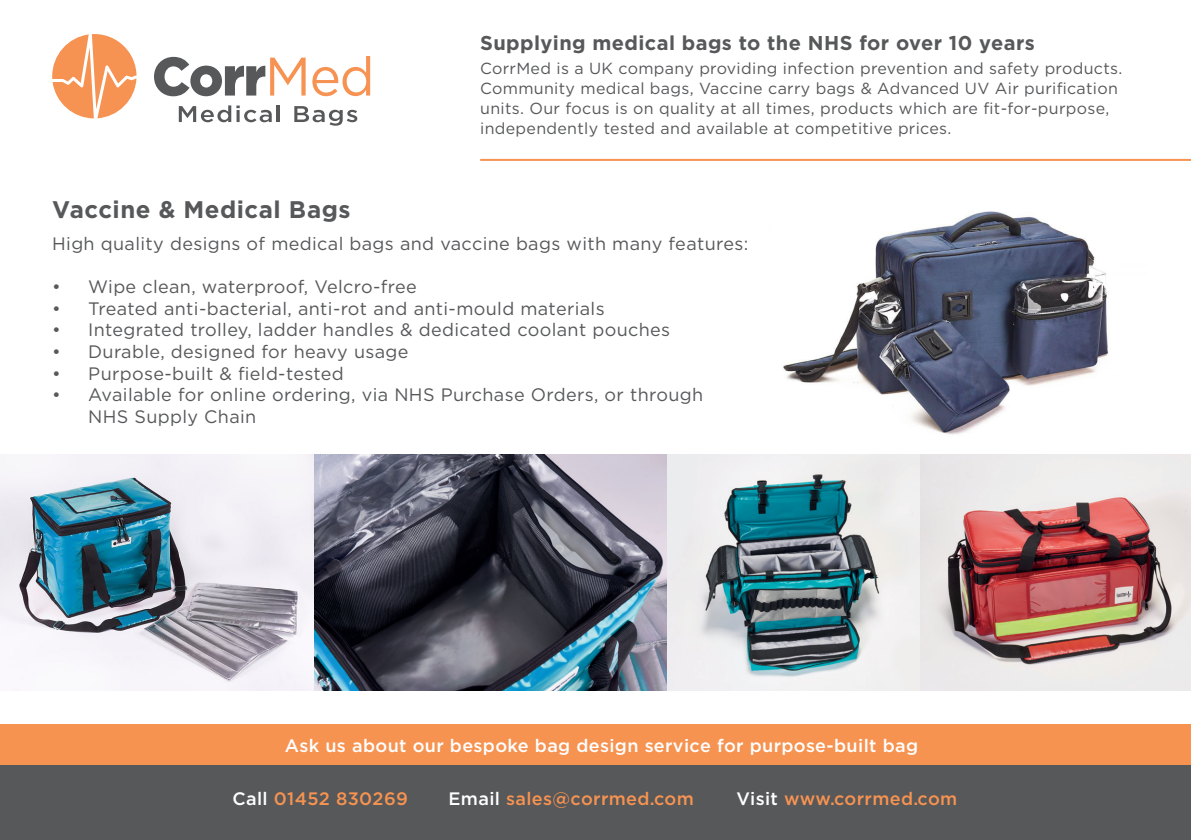
<style>
.page{position:relative;width:1191px;height:840px;background:#fff}
.page>*{position:absolute;margin:0;border:0;box-sizing:border-box;transform-origin:0 0}
.t1{font:700 24px "Gotham";letter-spacing:.02em;color:#57585a}
.t2{font:700 20px "Gotham";letter-spacing:.02em;color:#57585a}
.t3{font:18px/21.6px "Gotham";letter-spacing:.02em;color:#57585a}
.t4{font:500 18px "Gotham";letter-spacing:.02em;color:#f69351}
.t5{font:500 18px "Gotham";letter-spacing:.02em;color:#fff}
.t6{font:16px/20px "Gotham";letter-spacing:.02em;color:#57585a}
.s1{color:#fff}
</style>
<div class="page">
<img style="left:783px;top:211px;width:325px;height:224px">
<svg style="left:154px;top:57px;width:152px;height:39px"></svg>
<svg style="left:312px;top:56px;width:58px;height:40px"></svg>
<svg style="left:52px;top:34px;width:84px;height:84px"></svg>
<svg style="left:179px;top:105px;width:93px;height:17px"></svg>
<hr style="left:277px;top:105px;width:3px;height:17px;background:#57585a">
<svg style="left:294px;top:106px;width:63px;height:20px"></svg>
<img style="left:313px;top:454px;width:607px;height:236px">
<img style="left:920px;top:454px;width:271px;height:236px">
<hr style="left:480px;top:159px;width:711px;height:2px;background:#f69351">
<img style="left:0;top:454px;width:313px;height:236px">
<div style="left:0;top:723px;width:1191px;height:42px;background:#f69351"></div>
<div style="left:0;top:765px;width:1191px;height:74px;background:#57585a"></div>
<p class="t2" style="left:480px;top:31px;width:556px">Supplying medical bags to the NHS for over 10 years</p>
<p class="t6" style="left:480px;top:58px;width:643px">CorrMed is a UK company providing infection prevention and safety products.<br>Community medical bags, Vaccine carry bags &amp; Advanced UV Air purification</p>
<p class="t6" style="left:480px;top:98px;width:630px">units. Our focus is on quality at all times, products which are fit-for-purpose, independently tested and available at competitive prices.</p>
<p class="t1" style="left:52px;top:195px;width:300px">Vaccine &amp; Medical Bags</p>
<p class="t3" style="left:52px;top:232px;width:697px">High quality designs of medical bags and vaccine bags with many features:</p>
<p class="t3" style="left:52px;top:275px;width:366px">• Wipe clean, waterproof, Velcro-free</p>
<p class="t3" style="left:52px;top:297px;width:554px">• Treated anti-bacterial, anti-rot and anti-mould materials</p>
<p class="t3" style="left:52px;top:319px;width:619px">• Integrated trolley, ladder handles &amp; dedicated coolant pouches</p>
<p class="t3" style="left:52px;top:340px;width:358px">• Durable, designed for heavy usage</p>
<p class="t3" style="left:52px;top:362px;width:293px">• Purpose-built &amp; field-tested</p>
<p class="t3" style="left:88px;top:383px;width:616px;text-indent:-36px">• Available for online ordering, via NHS Purchase Orders, or through<br>NHS Supply Chain</p>
<p class="t5" style="left:285px;top:734px;width:634px">Ask us about our bespoke bag design service for purpose-built bag</p>
<p class="t4" style="left:232px;top:787px;width:177px"><span class="s1">Call</span> 01452 830269</p>
<p class="t4" style="left:448px;top:787px;width:247px"><span class="s1">Email</span> sales@corrmed.com</p>
<p class="t4" style="left:736px;top:787px;width:222px"><span class="s1">Visit</span> www.corrmed.com</p>
</div>
